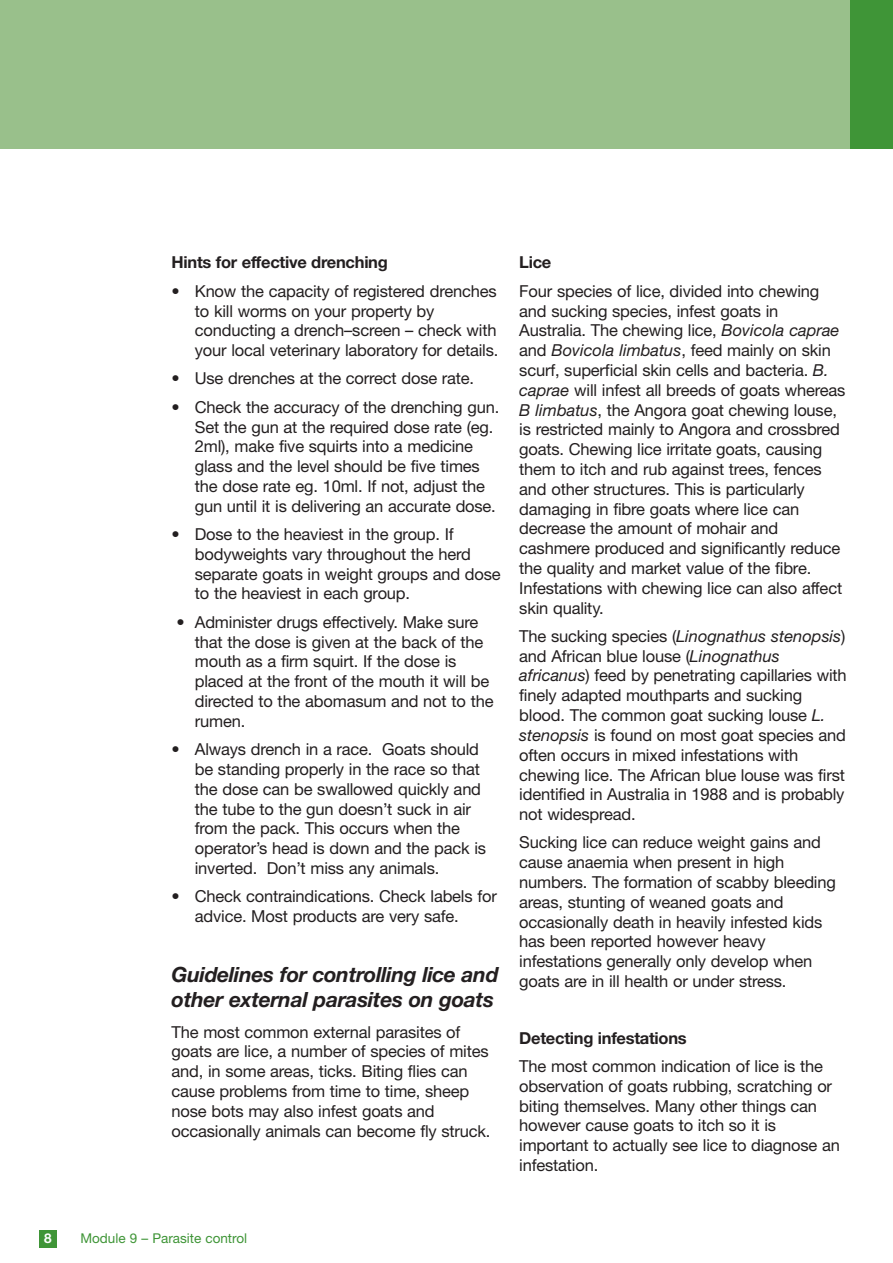
<style>
.page{position:relative;width:893px;height:1263px;background:#fff}
.page>*{position:absolute;margin:0;border:0;box-sizing:border-box;transform-origin:0 0}
.t1{font:italic 700 21px/25.2px "Helvetica Neue";letter-spacing:-.015em;color:#231f20}
.t2{font:16.5px/19.8px "Helvetica Neue";letter-spacing:-.01em;color:#231f20}
.t3{font:700 16.5px "Helvetica Neue";letter-spacing:-.015em;color:#231f20}
.t4{font:13.5px "Helvetica Neue";color:#3f9537}
.t5{font:700 13.5px "Helvetica Neue";color:#fff}
.s1{font-style:italic}
</style>
<div class="page">
<div style="left:39px;top:1230px;width:17px;height:17px;background:#3f9537"></div>
<div style="left:0;top:0;width:893px;height:149px;background:#99c08b"></div>
<div style="left:850px;top:0;width:43px;height:149px;background:#3f9537"></div>
<p class="t3" style="left:172px;top:257px;width:218px">Hints for effective drenching</p>
<p class="t2" style="left:195px;top:283px;width:305px;text-indent:-23px">• Know the capacity of registered drenches to kill worms on your property by conducting a drench–screen – check with your local veterinary laboratory for details.</p>
<p class="t2" style="left:172px;top:370px;width:304px">• Use drenches at the correct dose rate.</p>
<p class="t2" style="left:195px;top:399px;width:306px;text-indent:-23px">• Check the accuracy of the drenching gun.<br>Set the gun at the required dose rate (eg.<br>2ml), make five squirts into a medicine glass and the level should be five times the dose rate eg. 10ml. If not, adjust the gun until it is delivering an accurate dose.</p>
<p class="t2" style="left:195px;top:526px;width:307px;text-indent:-23px">• Dose to the heaviest in the group. If bodyweights vary throughout the herd separate goats in weight groups and dose to the heaviest in each group.</p>
<p class="t2" style="left:195px;top:614px;width:300px;text-indent:-18px">• Administer drugs effectively. Make sure that the dose is given at the back of the mouth as a firm squirt. If the dose is placed at the front of the mouth it will be directed to the abomasum and not to the rumen.</p>
<p class="t2" style="left:195px;top:741px;width:293px;text-indent:-23px">• Always drench in a race. Goats should be standing properly in the race so that the dose can be swallowed quickly and the tube to the gun doesn’t suck in air from the pack. This occurs when the operator’s head is down and the pack is inverted. Don’t miss any animals.</p>
<p class="t2" style="left:195px;top:888px;width:304px;text-indent:-23px">• Check contraindications. Check labels for advice. Most products are very safe.</p>
<p class="t1" style="left:172px;top:964px;width:328px">Guidelines for controlling lice and other external parasites on goats</p>
<p class="t2" style="left:172px;top:1023px;width:320px">The most common external parasites of goats are lice, a number of species of mites and, in some areas, ticks. Biting flies can cause problems from time to time, sheep nose bots may also infest goats and occasionally animals can become fly struck.</p>
<p class="t3" style="left:519px;top:257px;width:34px">Lice</p>
<p class="t2" style="left:519px;top:283px;width:328px">Four species of lice, divided into chewing and sucking species, infest goats in Australia. The chewing lice, <span class="s1">Bovicola caprae </span>and <span class="s1">Bovicola limbatus</span>, feed mainly on skin scurf, superficial skin cells and bacteria. <span class="s1">B. caprae</span> will infest all breeds of goats whereas <span class="s1">B limbatus</span>, the Angora goat chewing louse, is restricted mainly to Angora and crossbred goats. Chewing lice irritate goats, causing them to itch and rub against trees, fences and other structures. This is particularly damaging in fibre goats where lice can decrease the amount of mohair and cashmere produced and significantly reduce the quality and market value of the fibre.<br>Infestations with chewing lice can also affect skin quality.</p>
<p class="t2" style="left:519px;top:628px;width:329px">The sucking species (<span class="s1">Linognathus stenopsis</span>) and African blue louse (<span class="s1">Linognathus africanus</span>) feed by penetrating capillaries with finely adapted mouthparts and sucking blood. The common goat sucking louse <span class="s1">L. stenopsis</span> is found on most goat species and often occurs in mixed infestations with chewing lice. The African blue louse was first identified in Australia in 1988 and is probably not widespread.</p>
<p class="t2" style="left:519px;top:834px;width:318px">Sucking lice can reduce weight gains and cause anaemia when present in high numbers. The formation of scabby bleeding areas, stunting of weaned goats and occasionally death in heavily infested kids has been reported however heavy infestations generally only develop when goats are in ill health or under stress.</p>
<p class="t3" style="left:519px;top:1032px;width:169px">Detecting infestations</p>
<p class="t2" style="left:519px;top:1058px;width:322px">The most common indication of lice is the observation of goats rubbing, scratching or biting themselves. Many other things can however cause goats to itch so it is important to actually see lice to diagnose an infestation.</p>
<p class="t5" style="left:44px;top:1233px;width:9px">8</p>
<p class="t4" style="left:80px;top:1233px;width:168px">Module 9 – Parasite control</p>
</div>
